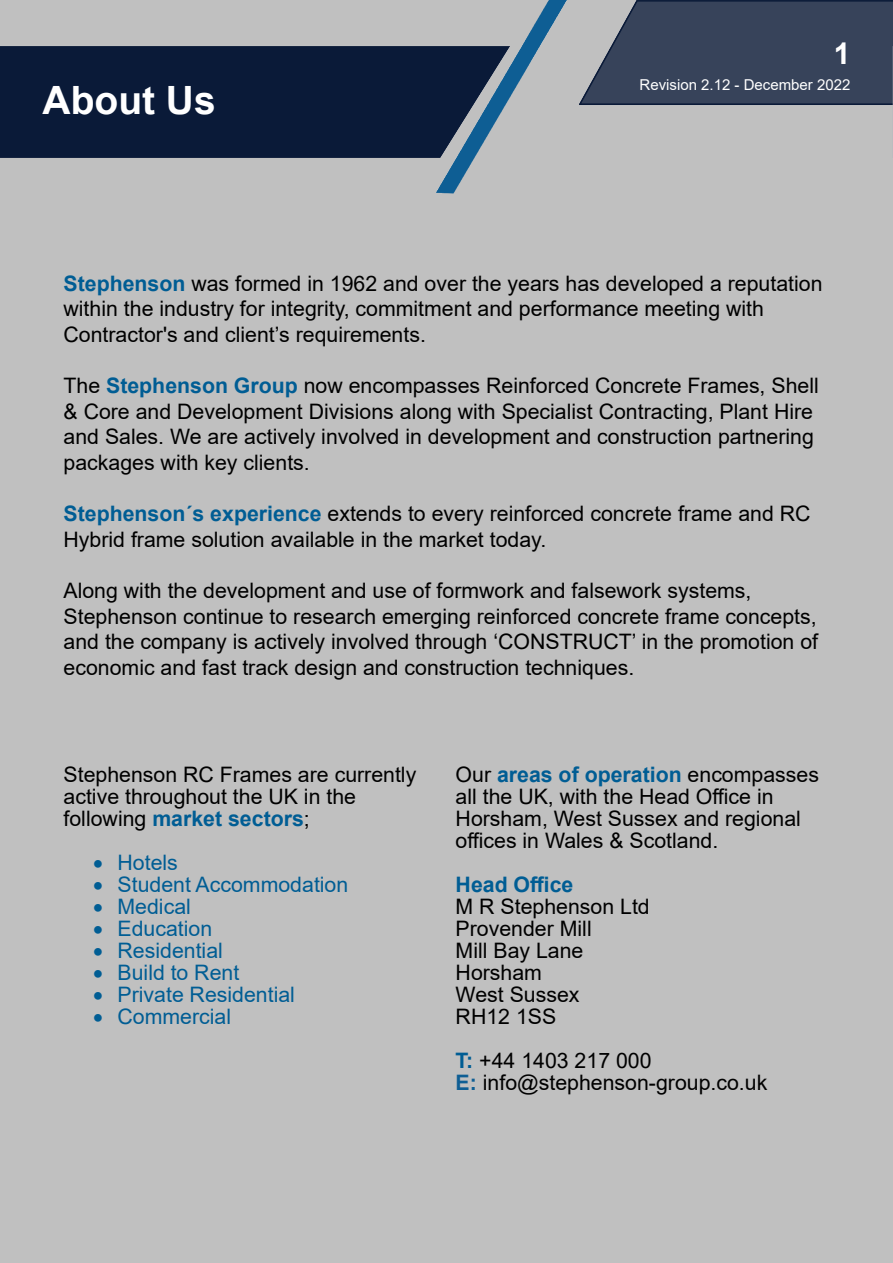
<style>
.page{position:relative;width:893px;height:1263px;background:#c0c0c0}
.page>*{position:absolute;margin:0;border:0;box-sizing:border-box;transform-origin:0 0}
.t1{font:700 39px "Arial";color:#fff}
.t2{font:700 30px "Arial";color:#fff}
.t3{font:21.3px/22px "Arial";color:#000}
.t4{font:21.3px/22px "Arial";color:#005d94}
.t5{font:700 21.3px "Arial";color:#005d94}
.t6{font:15px "Arial";color:#fff}
.s1{font-weight:700;color:#005d94}
.s2{font-weight:700;color:#0e5e94}
</style>
<div class="page">
<img style="left:0;top:0;width:892px;height:194px">
<h1 class="t1" style="left:43px;top:85px;width:175px">About Us</h1>
<h2 class="t2" style="left:834px;top:42px;width:18px">1</h2>
<p class="t6" style="left:639px;top:79px;width:212px">Revision 2.12 - December 2022</p>
<p class="t3" style="left:64px;top:272px;width:760px;line-height:25.7px"><span class="s1">Stephenson</span> was formed in 1962 and over the years has developed a reputation within the industry for integrity, commitment and performance meeting with<br>Contractor's and client’s requirements.</p>
<p class="t3" style="left:64px;top:375px;width:757px;line-height:25.7px">The <span class="s1">Stephenson Group</span> now encompasses Reinforced Concrete Frames, Shell &amp; Core and Development Divisions along with Specialist Contracting, Plant Hire and Sales. We are actively involved in development and construction partnering packages with key clients.</p>
<p class="t3" style="left:64px;top:503px;width:749px;line-height:25.7px"><span class="s1">Stephenson´s experience</span> extends to every reinforced concrete frame and RC<br>Hybrid frame solution available in the market today.</p>
<p class="t3" style="left:64px;top:580px;width:756px;line-height:25.7px">Along with the development and use of formwork and falsework systems, Stephenson continue to research emerging reinforced concrete frame concepts, and the company is actively involved through ‘CONSTRUCT’ in the promotion of economic and fast track design and construction techniques.</p>
<p class="t3" style="left:64px;top:766px;width:354px">Stephenson RC Frames are currently active throughout the UK in the following <span class="s1">market sectors</span>;</p>
<p class="t4" style="left:118px;top:854px;width:232px">Hotels<br>Student Accommodation<br>Medical<br>Education<br>Residential<br>Build to Rent<br>Private Residential<br>Commercial</p>
<p class="t3" style="left:456px;top:766px;width:365px">Our <span class="s1">areas of operation</span> encompasses all the UK, with the Head Office in<br>Horsham, West Sussex and regional offices in Wales &amp; Scotland.</p>
<p class="t5" style="left:456px;top:877px;width:119px">Head Office</p>
<p class="t3" style="left:456px;top:898px;width:196px">M R Stephenson Ltd<br>Provender Mill<br>Mill Bay Lane<br>Horsham<br>West Sussex<br>RH12 1SS</p>
<p class="t3" style="left:456px;top:1052px;width:313px"><span class="s1">T:</span> +44 1403 217 000<br><span class="s2">E:</span> info@stephenson-group.co.uk</p>
</div>
